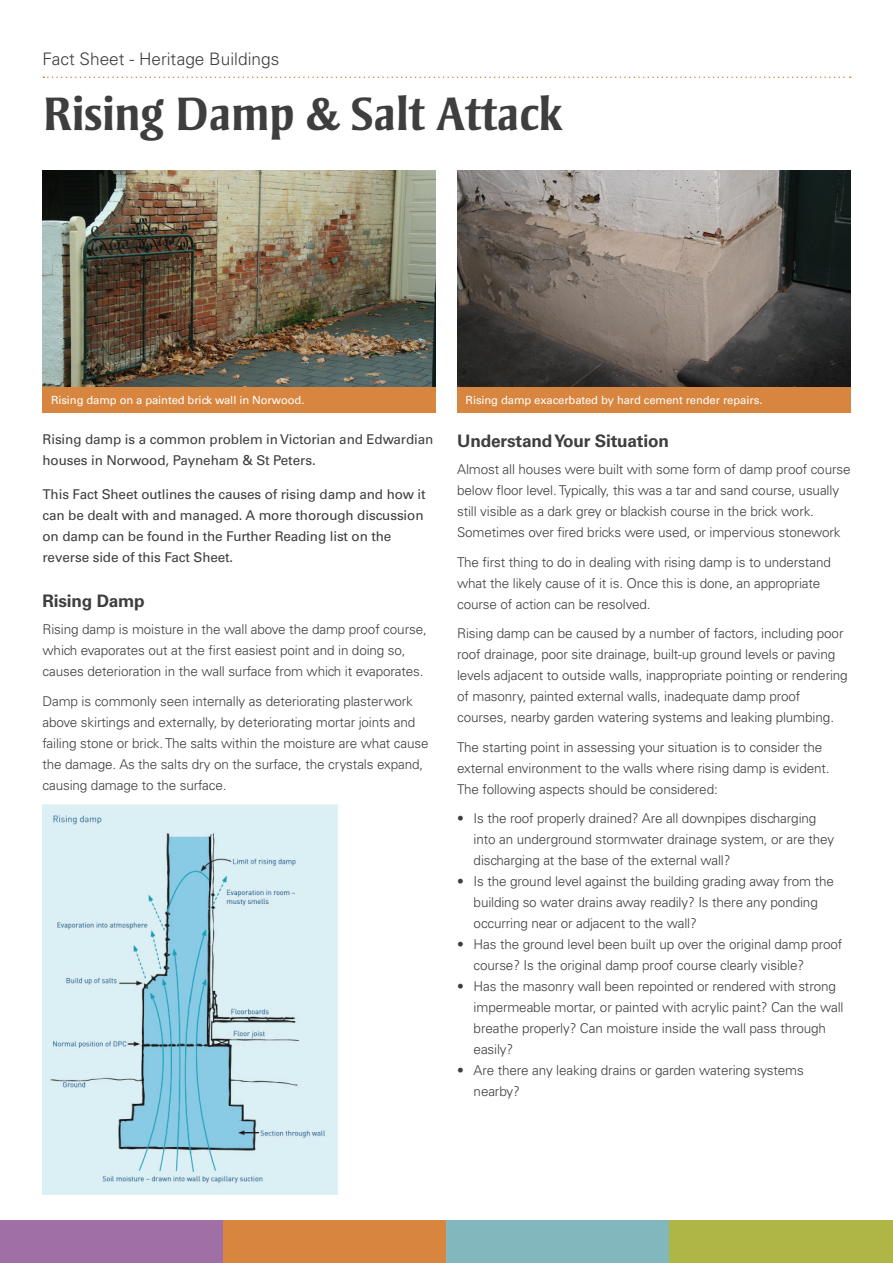
<style>
.page{position:relative;width:893px;height:1263px;background:#fff}
.page>*{position:absolute;margin:0;border:0;box-sizing:border-box;transform-origin:0 0}
.t1{font:700 48px "Strayhorn";letter-spacing:-.01em;color:#3e3e3f}
.t2{font:700 17.25px "Univers";letter-spacing:-.01em;color:#3e3e3f}
.t3{font:300 17.25px "Univers";color:#3e3e3f}
.t4{font:300 13.5px/21px "Univers";letter-spacing:-.01em;color:#3e3e3f}
.t5{font:13.5px/21px "Univers";letter-spacing:-.01em;color:#3e3e3f}
.t6{font:11.25px "Univers";letter-spacing:-.01em;color:#fff}
</style>
<div class="page">
<div style="left:0;top:1220px;width:223px;height:43px;background:#9f6fa6"></div>
<div style="left:223px;top:1220px;width:223px;height:43px;background:#d8863f"></div>
<div style="left:446px;top:1220px;width:224px;height:43px;background:#82b7bd"></div>
<div style="left:670px;top:1220px;width:223px;height:43px;background:#b0b646"></div>
<img style="left:457px;top:170px;width:393px;height:217px">
<div style="left:457px;top:387px;width:393px;height:25px;background:#d8863f"></div>
<img style="left:43px;top:170px;width:393px;height:217px">
<div style="left:43px;top:387px;width:393px;height:25px;background:#d8863f"></div>
<svg style="left:43px;top:77px;width:808px;height:1px"></svg>
<img style="left:43px;top:804px;width:295px;height:391px">
<p class="t3" style="left:43px;top:48px;width:238px">Fact Sheet - Heritage Buildings</p>
<h1 class="t1" style="left:43px;top:85px;width:522px">Rising Damp &amp; Salt Attack</h1>
<p class="t6" style="left:51px;top:393px;width:255px">Rising damp on a painted brick wall in Norwood.</p>
<p class="t6" style="left:466px;top:393px;width:298px">Rising damp exacerbated by hard cement render repairs.</p>
<p class="t5" style="left:43px;top:429px;width:392px">Rising damp is a common problem in Victorian and Edwardian houses in Norwood, Payneham &amp; St Peters.</p>
<p class="t5" style="left:43px;top:483px;width:385px">This Fact Sheet outlines the causes of rising damp and how it can be dealt with and managed. A more thorough discussion on damp can be found in the Further Reading list on the reverse side of this Fact Sheet.</p>
<p class="t2" style="left:43px;top:591px;width:104px">Rising Damp</p>
<p class="t4" style="left:43px;top:619px;width:386px">Rising damp is moisture in the wall above the damp proof course, which evaporates out at the first easiest point and in doing so, causes deterioration in the wall surface from which it evaporates.</p>
<p class="t4" style="left:43px;top:690px;width:388px">Damp is commonly seen internally as deteriorating plasterwork above skirtings and externally, by deteriorating mortar joints and failing stone or brick. The salts within the moisture are what cause the damage. As the salts dry on the surface, the crystals expand, causing damage to the surface.</p>
<p class="t2" style="left:457px;top:430px;width:213px">Understand Your Situation</p>
<p class="t4" style="left:457px;top:459px;width:395px">Almost all houses were built with some form of damp proof course below floor level. Typically, this was a tar and sand course, usually still visible as a dark grey or blackish course in the brick work.<br>Sometimes over fired bricks were used, or impervious stonework</p>
<p class="t4" style="left:457px;top:551px;width:375px">The first thing to do in dealing with rising damp is to understand what the likely cause of it is. Once this is done, an appropriate course of action can be resolved.</p>
<p class="t4" style="left:457px;top:623px;width:392px">Rising damp can be caused by a number of factors, including poor roof drainage, poor site drainage, built-up ground levels or paving levels adjacent to outside walls, inappropriate pointing or rendering of masonry, painted external walls, inadequate damp proof courses, nearby garden watering systems and leaking plumbing.</p>
<p class="t4" style="left:457px;top:736px;width:374px">The starting point in assessing your situation is to consider the external environment to the walls where rising damp is evident.<br>The following aspects should be considered:</p>
<p class="t4" style="left:474px;top:808px;width:362px;text-indent:-16px">• Is the roof properly drained? Are all downpipes discharging into an underground stormwater drainage system, or are they discharging at the base of the external wall?</p>
<p class="t4" style="left:474px;top:871px;width:362px;text-indent:-16px">• Is the ground level against the building grading away from the building so water drains away readily? Is there any ponding occurring near or adjacent to the wall?</p>
<p class="t4" style="left:474px;top:934px;width:370px;text-indent:-16px">• Has the ground level been built up over the original damp proof course? Is the original damp proof course clearly visible?</p>
<p class="t4" style="left:474px;top:976px;width:371px;text-indent:-16px">• Has the masonry wall been repointed or rendered with strong impermeable mortar, or painted with acrylic paint? Can the wall breathe properly? Can moisture inside the wall pass through easily?</p>
<p class="t4" style="left:474px;top:1060px;width:332px;text-indent:-16px">• Are there any leaking drains or garden watering systems nearby?</p>
</div>
